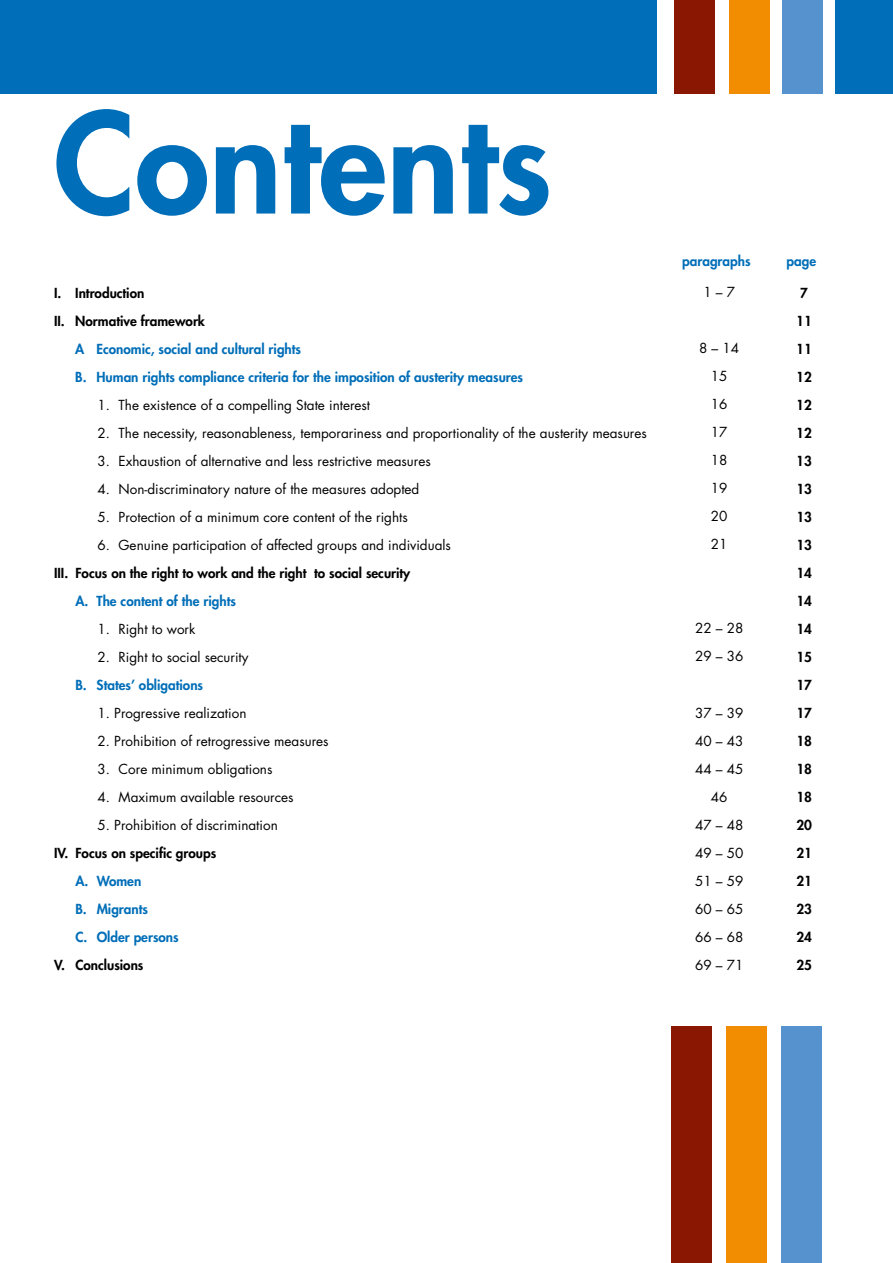
<style>
.page{position:relative;width:893px;height:1263px;background:#fff}
.page>*{position:absolute;margin:0;border:0;box-sizing:border-box;transform-origin:0 0}
.t1{font:800 135px "Futura Std";color:#006eb8}
.t2{font:13.5px/28px "Futura Std";color:#000;text-align:center}
.t3{font:800 13.5px "Futura Std";color:#006eb8}
.t4{font:800 13.5px "Futura Std";color:#000}
</style>
<div class="page">
<div style="left:836px;top:0;width:57px;height:94px;background:#006eb8"></div>
<div style="left:782px;top:0;width:41px;height:94px;background:#5692ce"></div>
<div style="left:729px;top:0;width:41px;height:94px;background:#f28c00"></div>
<div style="left:674px;top:0;width:40px;height:94px;background:#8a1702"></div>
<div style="left:0;top:0;width:657px;height:94px;background:#006eb8"></div>
<div style="left:781px;top:1026px;width:40px;height:237px;background:#5692ce"></div>
<div style="left:726px;top:1026px;width:41px;height:237px;background:#f28c00"></div>
<div style="left:671px;top:1026px;width:41px;height:237px;background:#8a1702"></div>
<h1 class="t1" style="left:54px;top:78px;width:499px">Contents</h1>
<p class="t3" style="left:682px;top:253px;width:70px">paragraphs</p>
<p class="t3" style="left:787px;top:253px;width:31px">page</p>
<p class="t2" style="left:703px;top:279px;width:33px">1 – 7</p>
<p class="t4" style="left:54px;top:284px;width:92px">I. Introduction</p>
<p class="t4" style="left:800px;top:284px;width:9px">7</p>
<p class="t4" style="left:54px;top:312px;width:153px">II. Normative framework</p>
<p class="t4" style="left:796px;top:312px;width:17px">11</p>
<p class="t3" style="left:75px;top:340px;width:227px">A Economic, social and cultural rights</p>
<p class="t4" style="left:796px;top:340px;width:17px">11</p>
<p class="t3" style="left:75px;top:368px;width:449px">B. Human rights compliance criteria for the imposition of austerity measures</p>
<p class="t4" style="left:796px;top:368px;width:17px">12</p>
<p class="t2" style="left:98px;top:391px;width:274px">1. The existence of a compelling State interest</p>
<p class="t4" style="left:796px;top:396px;width:17px">12</p>
<p class="t2" style="left:98px;top:419px;width:551px">2. The necessity, reasonableness, temporariness and proportionality of the austerity measures</p>
<p class="t4" style="left:796px;top:424px;width:17px">12</p>
<p class="t2" style="left:98px;top:447px;width:335px">3. Exhaustion of alternative and less restrictive measures</p>
<p class="t4" style="left:796px;top:452px;width:17px">13</p>
<p class="t2" style="left:98px;top:475px;width:323px">4. Non-discriminatory nature of the measures adopted</p>
<p class="t4" style="left:796px;top:480px;width:17px">13</p>
<p class="t2" style="left:98px;top:503px;width:312px">5. Protection of a minimum core content of the rights</p>
<p class="t4" style="left:796px;top:508px;width:17px">13</p>
<p class="t2" style="left:98px;top:531px;width:355px">6. Genuine participation of affected groups and individuals</p>
<p class="t4" style="left:796px;top:536px;width:17px">13</p>
<p class="t4" style="left:54px;top:564px;width:358px">III. Focus on the right to work and the right to social security</p>
<p class="t4" style="left:796px;top:564px;width:17px">14</p>
<p class="t3" style="left:75px;top:592px;width:162px">A. The content of the rights</p>
<p class="t4" style="left:796px;top:592px;width:17px">14</p>
<p class="t2" style="left:98px;top:615px;width:99px">1. Right to work</p>
<p class="t4" style="left:796px;top:620px;width:17px">14</p>
<p class="t2" style="left:98px;top:643px;width:152px">2. Right to social security</p>
<p class="t4" style="left:796px;top:648px;width:17px">15</p>
<p class="t3" style="left:75px;top:676px;width:129px">B. States’ obligations</p>
<p class="t4" style="left:796px;top:676px;width:17px">17</p>
<p class="t2" style="left:98px;top:699px;width:150px">1. Progressive realization</p>
<p class="t4" style="left:796px;top:704px;width:17px">17</p>
<p class="t2" style="left:98px;top:727px;width:232px">2. Prohibition of retrogressive measures</p>
<p class="t4" style="left:796px;top:732px;width:17px">18</p>
<p class="t2" style="left:98px;top:755px;width:176px">3. Core minimum obligations</p>
<p class="t4" style="left:796px;top:760px;width:17px">18</p>
<p class="t2" style="left:98px;top:783px;width:197px">4. Maximum available resources</p>
<p class="t4" style="left:796px;top:788px;width:17px">18</p>
<p class="t2" style="left:98px;top:811px;width:182px">5. Prohibition of discrimination</p>
<p class="t4" style="left:796px;top:816px;width:17px">20</p>
<p class="t4" style="left:54px;top:844px;width:164px">IV. Focus on specific groups</p>
<p class="t4" style="left:796px;top:844px;width:17px">21</p>
<p class="t3" style="left:75px;top:872px;width:67px">A. Women</p>
<p class="t4" style="left:796px;top:872px;width:17px">21</p>
<p class="t3" style="left:75px;top:900px;width:74px">B. Migrants</p>
<p class="t4" style="left:796px;top:900px;width:17px">23</p>
<p class="t3" style="left:75px;top:928px;width:105px">C. Older persons</p>
<p class="t4" style="left:796px;top:928px;width:17px">24</p>
<p class="t4" style="left:54px;top:956px;width:91px">V. Conclusions</p>
<p class="t4" style="left:796px;top:956px;width:17px">25</p>
<p class="t2" style="left:699px;top:335px;width:42px">8 – 14<br>15<br>16<br>17<br>18<br>19<br>20<br>21</p>
<p class="t2" style="left:695px;top:615px;width:50px;text-align:left">22 – 28<br>29 – 36</p>
<p class="t2" style="left:695px;top:699px;width:50px">37 – 39<br>40 – 43<br>44 – 45<br>46<br>47 – 48<br>49 – 50<br>51 – 59<br>60 – 65<br>66 – 68<br>69 – 71</p>
</div>
